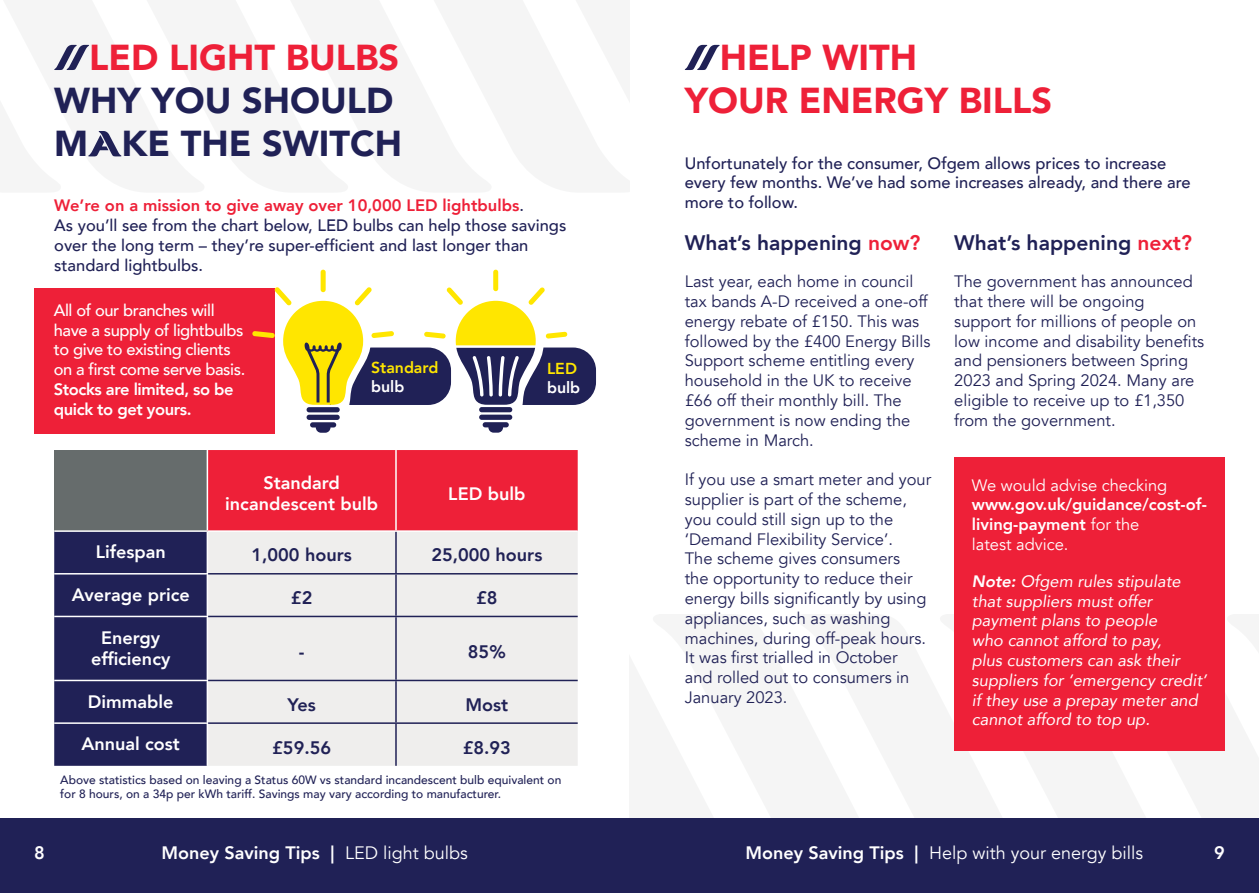
<style>
.page{position:relative;width:1259px;height:893px;background:#fff}
.page>*{position:absolute;margin:0;border:0;box-sizing:border-box;transform-origin:0 0}
.t1{font:900 36px/43.2px "Avenir";color:#ee2038}
.t2{font:900 36px/43.2px "Avenir";color:#202156}
.t3{font:800 21px "Avenir";color:#202156}
.t4{font:800 18px/21.6px "Avenir";color:#fff;text-align:center}
.t5{font:800 18px "Avenir";color:#202156}
.t6{font:18px "Avenir";color:#fff}
.t7{font:16.5px/19.8px "Avenir";color:#202156}
.t8{font:500 16.5px/19.8px "Avenir";color:#202156}
.t9{font:italic 16.5px/19.8px "Avenir";color:#fff}
.t10{font:500 16.5px/19.8px "Avenir";letter-spacing:-.025em;color:#fff}
.t11{font:800 16.5px/19.8px "Avenir";color:#fff}
.t12{font:800 16.5px/19.8px "Avenir";letter-spacing:-.025em;color:#fff}
.t13{font:16.5px "Avenir";color:#fff}
.t14{font:800 15.9px "Avenir";color:#ffe600}
.t15{font:800 15.9px "Avenir";color:#fff}
.t16{font:500 12px/14.4px "Avenir";color:#202156}
.s1{font-weight:800;color:#ee2038}
.s2{font-weight:400}
.s3{color:#ee2038}
.s4{font-weight:800}
</style>
<div class="page">
<svg style="left:1066px;top:750px;width:144px;height:69px;fill:#f5f5f5"></svg>
<svg style="left:923px;top:750px;width:143px;height:69px;fill:#f5f5f5"></svg>
<svg style="left:629px;top:818px;width:149px;height:1px"></svg>
<div style="left:0;top:819px;width:1259px;height:74px;background:#202156"></div>
<svg style="left:54px;top:44px;width:68px;height:113px"></svg>
<div style="left:34px;top:288px;width:240px;height:146px;background:#ee2038"></div>
<svg style="left:685px;top:45px;width:35px;height:25px"></svg>
<div style="left:954px;top:457px;width:271px;height:293px;background:#ee2038"></div>
<svg style="left:54px;top:450px;width:524px;height:316px;background:#7b2d4f"></svg>
<div style="left:208px;top:532px;width:370px;height:234px;background:#efeeed"></div>
<hr style="left:395px;top:450px;width:2px;height:80px;background:#fff">
<hr style="left:207px;top:530px;width:189px;height:2px;background:#fff">
<hr style="left:207px;top:532px;width:1px;height:41px;background:#fff">
<hr style="left:396px;top:530px;width:182px;height:2px;background:#fff">
<hr style="left:54px;top:573px;width:154px;height:1px;background:#fff">
<hr style="left:207px;top:574px;width:1px;height:42px;background:#fff">
<hr style="left:54px;top:616px;width:154px;height:1px;background:#fff">
<hr style="left:207px;top:617px;width:1px;height:63px;background:#fff">
<hr style="left:54px;top:680px;width:154px;height:1px;background:#fff">
<hr style="left:207px;top:681px;width:1px;height:41px;background:#fff">
<hr style="left:54px;top:722px;width:154px;height:2px;background:#fff">
<hr style="left:207px;top:724px;width:1px;height:42px;background:#fff">
<hr style="left:207px;top:450px;width:1px;height:80px;background:#fff">
<hr style="left:54px;top:530px;width:153px;height:2px;background:#fff">
<hr style="left:395px;top:532px;width:2px;height:41px;background:#202156">
<hr style="left:208px;top:573px;width:188px;height:1px;background:#202156">
<hr style="left:208px;top:616px;width:188px;height:1px;background:#202156">
<hr style="left:208px;top:680px;width:188px;height:1px;background:#202156">
<hr style="left:395px;top:574px;width:2px;height:42px;background:#202156">
<hr style="left:395px;top:617px;width:2px;height:63px;background:#202156">
<hr style="left:395px;top:681px;width:2px;height:41px;background:#202156">
<hr style="left:396px;top:573px;width:182px;height:1px;background:#202156">
<hr style="left:396px;top:616px;width:182px;height:1px;background:#202156">
<hr style="left:396px;top:680px;width:182px;height:1px;background:#202156">
<hr style="left:208px;top:722px;width:188px;height:2px;background:#202156">
<hr style="left:395px;top:724px;width:2px;height:42px;background:#202156">
<hr style="left:396px;top:722px;width:182px;height:2px;background:#202156">
<svg style="left:252px;top:270px;width:344px;height:163px"></svg>
<h1 class="t1" style="left:89px;top:35px;width:311px">LED LIGHT BULBS</h1>
<h1 class="t2" style="left:54px;top:78px;width:349px">WHY YOU SHOULD<br>M KE THE SWITCH</h1>
<p class="t8" style="left:54px;top:195px;width:513px"><span class="s1">We’re on a mission to give away over 10,000 LED lightbulbs</span>.<br>As you’ll see from the chart below, LED bulbs can help those savings over the long term – they’re super-efficient and last longer than standard lightbulbs.</p>
<p class="t10" style="left:54px;top:299px;width:193px">All of our branches will have a supply of lightbulbs to give to existing clients on a first come serve basis.</p>
<p class="t12" style="left:54px;top:379px;width:181px">Stocks are limited, so be quick to get yours.</p>
<p class="t14" style="left:371px;top:355px;width:69px">Standard</p>
<p class="t15" style="left:371px;top:374px;width:35px">bulb</p>
<p class="t4" style="left:225px;top:472px;width:154px">Standard incandescent bulb</p>
<p class="t4" style="left:448px;top:483px;width:79px">LED bulb</p>
<p class="t14" style="left:547px;top:356px;width:31px">LED</p>
<p class="t15" style="left:547px;top:375px;width:35px">bulb</p>
<p class="t4" style="left:96px;top:541px;width:72px">Lifespan</p>
<p class="t5" style="left:251px;top:541px;width:102px">1,000 hours</p>
<p class="t5" style="left:431px;top:541px;width:112px">25,000 hours</p>
<p class="t4" style="left:72px;top:584px;width:120px">Average price</p>
<p class="t5" style="left:291px;top:584px;width:23px">£2</p>
<p class="t5" style="left:476px;top:584px;width:23px">£8</p>
<p class="t4" style="left:91px;top:627px;width:81px">Energy efficiency</p>
<p class="t5" style="left:299px;top:637px;width:7px">-</p>
<p class="t5" style="left:468px;top:637px;width:39px">85%</p>
<p class="t4" style="left:88px;top:691px;width:87px">Dimmable</p>
<p class="t5" style="left:288px;top:691px;width:30px">Yes</p>
<p class="t5" style="left:465px;top:691px;width:44px">Most</p>
<p class="t4" style="left:82px;top:733px;width:100px">Annual cost</p>
<p class="t5" style="left:272px;top:733px;width:60px">£59.56</p>
<p class="t5" style="left:463px;top:733px;width:50px">£8.93</p>
<p class="t16" style="left:60px;top:772px;width:502px">Above statistics based on leaving a Status 60W vs standard incandescent bulb equivalent on for 8 hours, on a 34p per kWh tariff. Savings may vary according to manufacturer.</p>
<p class="t4" style="left:34px;top:842px;width:12px">8</p>
<p class="t4" style="left:162px;top:842px;width:308px">Money Saving Tips | <span class="s2">LED light bulbs</span></p>
<h1 class="t1" style="left:685px;top:35px;width:369px;text-indent:35px">HELP WITH<br>YOUR ENERGY BILLS</h1>
<p class="t8" style="left:685px;top:152px;width:507px">Unfortunately for the consumer, Ofgem allows prices to increase every few months. We’ve had some increases already, and there are more to follow.</p>
<p class="t3" style="left:685px;top:227px;width:237px">What’s happening <span class="s3">now?</span></p>
<p class="t7" style="left:685px;top:272px;width:247px">Last year, each home in council tax bands A-D received a one-off energy rebate of £150. This was followed by the £400 Energy Bills<br>Support scheme entitling every household in the UK to receive £66 off their monthly bill. The government is now ending the scheme in March.</p>
<p class="t7" style="left:685px;top:470px;width:248px">If you use a smart meter and your supplier is part of the scheme, you could still sign up to the ‘Demand Flexibility Service’.<br>The scheme gives consumers<br>the opportunity to reduce their energy bills significantly by using appliances, such as washing machines, during off-peak hours.<br>It was first trialled in October<br>and rolled out to consumers in<br>January 2023.</p>
<p class="t3" style="left:954px;top:227px;width:239px">What’s happening <span class="s3">next?</span></p>
<p class="t7" style="left:954px;top:272px;width:251px">The government has announced that there will be ongoing support for millions of people on low income and disability benefits and pensioners between Spring<br>2023 and Spring 2024. Many are eligible to receive up to £1,350 from the government.</p>
<p class="t13" style="left:972px;top:475px;width:197px">We would advise checking</p>
<p class="t11" style="left:972px;top:495px;width:236px">www.gov.uk/guidance/cost-of&shy;living-payment <span class="s2">for the<br>latest advice.</span></p>
<p class="t9" style="left:972px;top:571px;width:236px"><span class="s4">Note:</span> Ofgem rules stipulate that suppliers must offer payment plans to people<br>who cannot afford to pay,<br>plus customers can ask their suppliers for ‘emergency credit’ if they use a prepay meter and cannot afford to top up.</p>
<p class="t6" style="left:745px;top:842px;width:399px"><span class="s4">Money Saving Tips |</span> Help with your energy bills</p>
<p class="t4" style="left:1214px;top:842px;width:12px">9</p>
</div>
